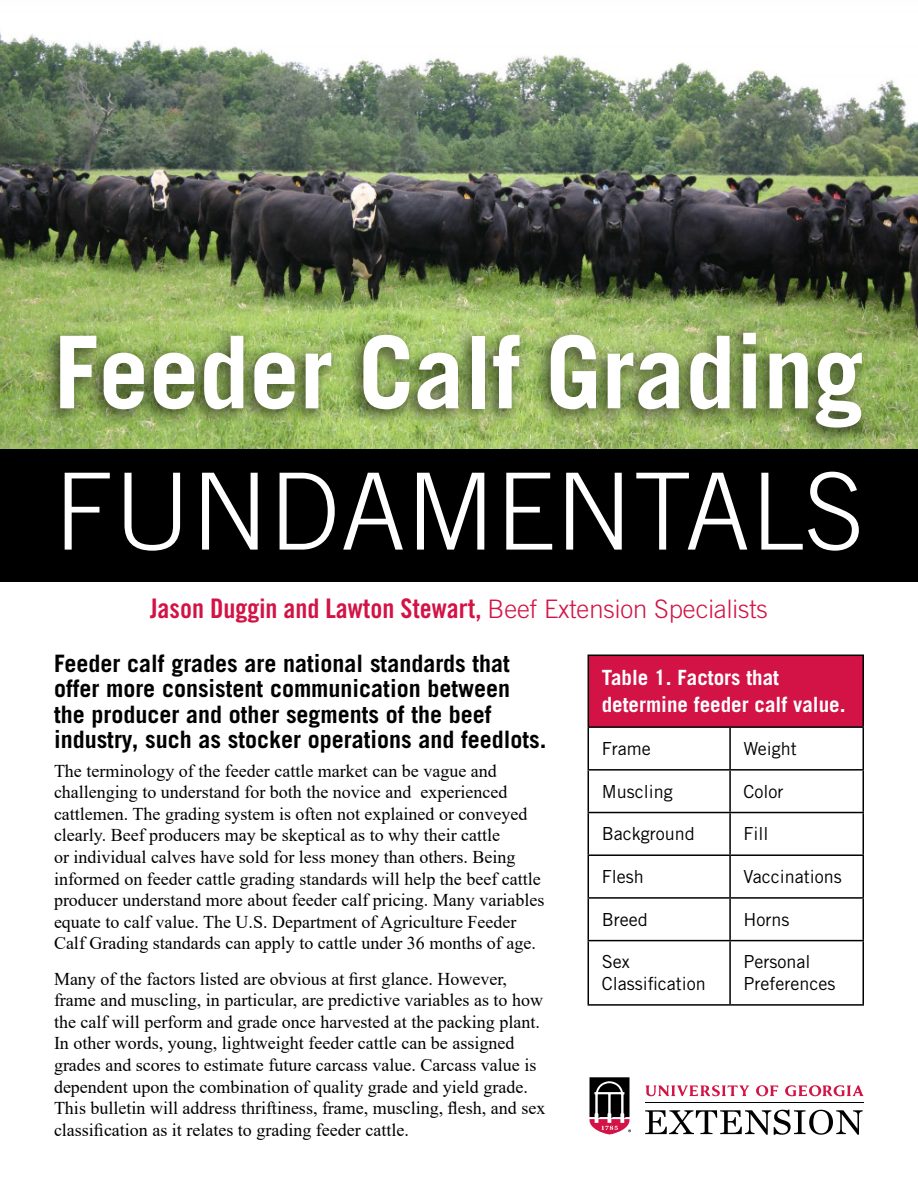
<style>
.page{position:relative;width:918px;height:1188px;background:#fff}
.page>*{position:absolute;margin:0;border:0;box-sizing:border-box;transform-origin:0 0}
.t1{font:300 106.5px "Trade Gothic LT Std";letter-spacing:.005em;color:#fff}
.t2{font:700 100.5px "Trade Gothic LT Std";color:#fff}
.t3{font:27px "Trade Gothic LT Std Bd Cn 20";color:#d31245}
.t4{font:700 24px/25.5px "Trade Gothic LT Std";color:#000}
.t5{font:700 21px/27px "Trade Gothic LT Std";color:#fff}
.t6{font:18px/21.6px "Times New Roman";color:#000}
.t7{font:18px/21.6px "Trade Gothic LT Std";color:#000}
.s1{font-family:"Trade Gothic LT Std";font-weight:300;font-size:25.5px}
</style>
<div class="page">
<img style="left:0;top:31px;width:918px;height:418px">
<div style="left:0;top:449px;width:918px;height:133px;background:#000"></div>
<div style="left:41px;top:323px;width:831px;height:247px;background:#000;opacity:.53"></div>
<div style="left:588px;top:655px;width:275px;height:72px;background:#d31245"></div>
<hr style="left:588px;top:655px;width:142px;height:1px;background:#000">
<hr style="left:588px;top:656px;width:1px;height:70px;background:#000">
<hr style="left:730px;top:655px;width:134px;height:1px;background:#000">
<hr style="left:862px;top:656px;width:2px;height:70px;background:#000">
<hr style="left:588px;top:726px;width:142px;height:2px;background:#000">
<hr style="left:588px;top:728px;width:1px;height:41px;background:#000">
<hr style="left:730px;top:726px;width:134px;height:2px;background:#000">
<hr style="left:729px;top:728px;width:2px;height:41px;background:#000">
<hr style="left:862px;top:728px;width:2px;height:41px;background:#000">
<hr style="left:588px;top:769px;width:142px;height:2px;background:#000">
<hr style="left:588px;top:771px;width:1px;height:41px;background:#000">
<hr style="left:730px;top:769px;width:134px;height:2px;background:#000">
<hr style="left:729px;top:771px;width:2px;height:41px;background:#000">
<hr style="left:862px;top:771px;width:2px;height:41px;background:#000">
<hr style="left:588px;top:812px;width:142px;height:1px;background:#000">
<hr style="left:588px;top:813px;width:1px;height:41px;background:#000">
<hr style="left:730px;top:812px;width:134px;height:1px;background:#000">
<hr style="left:729px;top:813px;width:2px;height:41px;background:#000">
<hr style="left:862px;top:813px;width:2px;height:41px;background:#000">
<hr style="left:588px;top:854px;width:142px;height:2px;background:#000">
<hr style="left:588px;top:856px;width:1px;height:41px;background:#000">
<hr style="left:730px;top:854px;width:134px;height:2px;background:#000">
<hr style="left:729px;top:856px;width:2px;height:41px;background:#000">
<hr style="left:862px;top:856px;width:2px;height:41px;background:#000">
<hr style="left:588px;top:897px;width:142px;height:2px;background:#000">
<hr style="left:588px;top:899px;width:1px;height:41px;background:#000">
<hr style="left:730px;top:897px;width:134px;height:2px;background:#000">
<hr style="left:729px;top:899px;width:2px;height:41px;background:#000">
<hr style="left:862px;top:899px;width:2px;height:41px;background:#000">
<hr style="left:588px;top:940px;width:142px;height:1px;background:#000">
<hr style="left:588px;top:941px;width:1px;height:63px;background:#000">
<hr style="left:730px;top:940px;width:134px;height:1px;background:#000">
<hr style="left:729px;top:941px;width:2px;height:63px;background:#000">
<hr style="left:862px;top:941px;width:2px;height:63px;background:#000">
<hr style="left:588px;top:1004px;width:142px;height:2px;background:#000">
<hr style="left:730px;top:1004px;width:134px;height:2px;background:#000">
<svg style="left:756px;top:1085px;width:22px;height:11px"></svg>
<svg style="left:645px;top:1085px;width:105px;height:12px"></svg>
<svg style="left:785px;top:1085px;width:79px;height:11px"></svg>
<svg style="left:645px;top:1110px;width:218px;height:25px"></svg>
<hr style="left:645px;top:1102px;width:219px;height:1px;background:#000">
<svg style="left:589px;top:1077px;width:42px;height:58px"></svg>
<p class="t2" style="left:54px;top:311px;width:812px">Feeder Calf Grading</p>
<p class="t1" style="left:54px;top:449px;width:811px">FUNDAMENTALS</p>
<p class="t3" style="left:150px;top:592px;width:619px">Jason Duggin and Lawton Stewart, <span class="s1">Beef Extension Specialists</span></p>
<p class="t4" style="left:54px;top:650px;width:494px">Feeder calf grades are national standards that offer more consistent communication between the producer and other segments of the beef industry, such as stocker operations and feedlots.</p>
<p class="t6" style="left:54px;top:759px;width:492px">The terminology of the feeder cattle market can be vague and challenging to understand for both the novice and experienced cattlemen. The grading system is often not explained or conveyed clearly. Beef producers may be skeptical as to why their cattle<br>or individual calves have sold for less money than others. Being informed on feeder cattle grading standards will help the beef cattle producer understand more about feeder calf pricing. Many variables equate to calf value. The U.S. Department of Agriculture Feeder Calf Grading standards can apply to cattle under 36 months of age.</p>
<p class="t6" style="left:54px;top:967px;width:493px">Many of the factors listed are obvious at first glance. However, frame and muscling, in particular, are predictive variables as to how the calf will perform and grade once harvested at the packing plant.<br>In other words, young, lightweight feeder cattle can be assigned grades and scores to estimate future carcass value. Carcass value is dependent upon the combination of quality grade and yield grade.<br>This bulletin will address thriftiness, frame, muscling, flesh, and sex classification as it relates to grading feeder cattle.</p>
<p class="t5" style="left:602px;top:664px;width:245px">Table 1. Factors that determine feeder calf value.</p>
<p class="t7" style="left:602px;top:738px;width:50px">Frame</p>
<p class="t7" style="left:744px;top:738px;width:55px">Weight</p>
<p class="t7" style="left:602px;top:780px;width:73px">Muscling</p>
<p class="t7" style="left:744px;top:780px;width:41px">Color</p>
<p class="t7" style="left:602px;top:823px;width:95px">Background</p>
<p class="t7" style="left:744px;top:823px;width:27px">Fill</p>
<p class="t7" style="left:602px;top:866px;width:44px">Flesh</p>
<p class="t7" style="left:744px;top:866px;width:100px">Vaccinations</p>
<p class="t7" style="left:602px;top:908px;width:48px">Breed</p>
<p class="t7" style="left:744px;top:908px;width:47px">Horns</p>
<p class="t7" style="left:602px;top:951px;width:106px">Sex<br>Classification</p>
<p class="t7" style="left:744px;top:951px;width:93px">Personal<br>Preferences</p>
</div>
